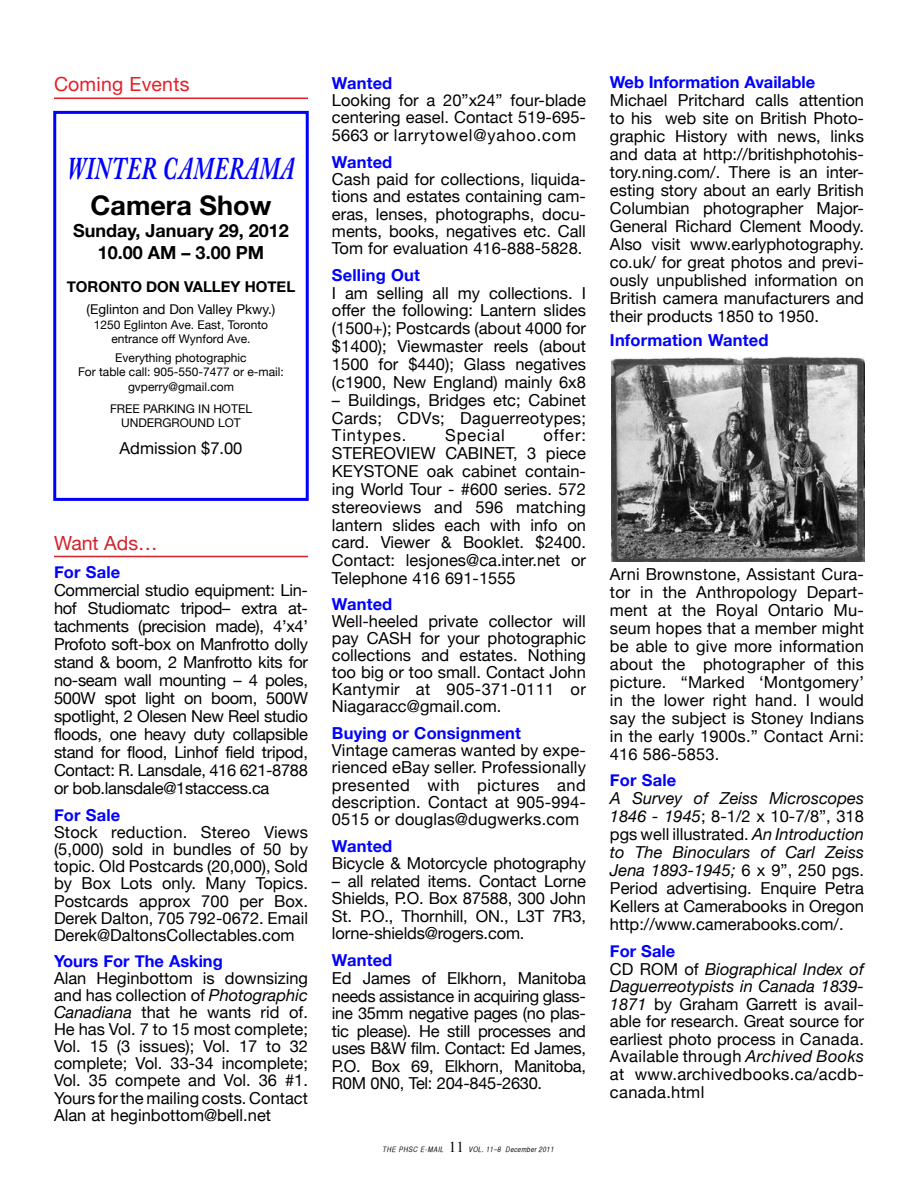
<style>
.page{position:relative;width:918px;height:1188px;background:#fff}
.page>*{position:absolute;margin:0;border:0;box-sizing:border-box;transform-origin:0 0}
.t1{font:italic 700 31.5px "Adobe Caslon Pro";letter-spacing:.04em;color:#00f;scale:.67 1}
.t2{font:700 27px "Helvetica Neue";color:#000}
.t3{font:19.5px "Helvetica Neue";letter-spacing:.01em;color:#e61e26}
.t4{font:19.5px "Helvetica Neue";color:#d2232a}
.t5{font:700 18px/21.6px "Helvetica Neue";color:#000;text-align:center}
.t6{font:16.5px/18px "Helvetica Neue";color:#000;text-align:justify}
.t7{font:700 16.5px "Helvetica Neue";letter-spacing:.01em;color:#00f}
.t8{font:16.5px "Helvetica Neue";letter-spacing:.055em;color:#000}
.t9{font:700 15px "Helvetica Neue";color:#000}
.t10{font:13.5px "Helvetica Neue";color:#000}
.t11{font:12px/14.4px "Helvetica Neue";color:#000;text-align:center}
.t12{font:7.5px "Helvetica CY Oblique";letter-spacing:.05em;color:#000}
.s1{font-style:italic}
.s2{font-family:"Times New Roman";font-size:15px}
.s3{font-weight:700;color:#00f}
</style>
<div class="page">
<hr style="left:54px;top:98px;width:254px;height:1px;background:#e61e26">
<hr style="left:54px;top:556px;width:254px;height:1px;background:#d2232a">
<div style="left:53px;top:111px;width:256px;height:390px;border:3px solid #00f"></div>
<img style="left:611px;top:356px;width:254px;height:206px">
<p class="t3" style="left:54px;top:72px;width:137px">Coming Events</p>
<h1 class="t1" style="left:68px;top:149px;width:340px">WINTER CAMERAMA</h1>
<h2 class="t2" style="left:91px;top:189px;width:182px">Camera Show</h2>
<p class="t5" style="left:73px;top:219px;width:217px">Sunday, January 29, 2012<br>10.00 AM – 3.00 PM</p>
<p class="t9" style="left:67px;top:277px;width:230px">TORONTO DON VALLEY HOTEL</p>
<p class="t10" style="left:87px;top:301px;width:190px">(Eglinton and Don Valley Pkwy.)</p>
<p class="t11" style="left:94px;top:317px;width:176px">1250 Eglinton Ave. East, Toronto entrance off Wynford Ave.</p>
<p class="t11" style="left:78px;top:350px;width:207px">Everything photographic<br>For table call: 905-550-7477 or e-mail: gvperry@gmail.com</p>
<p class="t11" style="left:110px;top:401px;width:143px">FREE PARKING IN HOTEL<br>UNDERGROUND LOT</p>
<p class="t6" style="left:120px;top:439px;width:124px">Admission $7.00</p>
<p class="t4" style="left:54px;top:531px;width:105px">Want Ads…</p>
<p class="t7" style="left:54px;top:562px;width:68px">For Sale</p>
<p class="t6" style="left:54px;top:581px;width:256px">Commercial studio equipment: Lin&shy;hof Studiomatc tripod– extra at&shy;tachments (precision made), 4’x4’ Profoto soft-box on Manfrotto dolly stand &amp; boom, 2 Manfrotto kits for no-seam wall mounting – 4 poles, 500W spot light on boom, 500W spotlight, 2 Olesen New Reel studio floods, one heavy duty collapsible stand for flood, Linhof field tripod, Contact: R. Lansdale, 416 621-8788 or bob.lansdale@1staccess.ca</p>
<p class="t7" style="left:54px;top:805px;width:68px">For Sale</p>
<p class="t6" style="left:54px;top:824px;width:256px;line-height:17.1px">Stock reduction. Stereo Views (5,000) sold in bundles of 50 by topic. Old Postcards (20,000), Sold by Box Lots only. Many Topics.<br>Postcards approx 700 per Box.<br>Derek Dalton, 705 792-0672. Email Derek@DaltonsCollectables.com</p>
<p class="t7" style="left:54px;top:951px;width:170px">Yours For The Asking</p>
<p class="t6" style="left:54px;top:969px;width:256px;line-height:17.1px">Alan Heginbottom is downsizing and has collection of <span class="s1">Photographic Canadiana</span> that he wants rid of.<br>He has Vol. 7 to 15 most complete; Vol. 15 (3 issues); Vol. 17 to 32 complete; Vol. 33-34 incomplete; Vol. 35 compete and Vol. 36 #1.<br>Yours for the mailing costs. Contact Alan at heginbottom@bell.net</p>
<p class="t7" style="left:332px;top:73px;width:62px">Wanted</p>
<p class="t6" style="left:332px;top:91px;width:255px;line-height:17.5px">Looking for a 20”x24” four-blade centering easel. Contact 519-695- 5663 or larrytowel@yahoo.com</p>
<p class="t7" style="left:332px;top:152px;width:62px">Wanted</p>
<p class="t6" style="left:332px;top:171px;width:256px;line-height:17.1px">Cash paid for collections, liquida&shy;tions and estates containing cam&shy;eras, lenses, photographs, docu&shy;ments, books, negatives etc. Call Tom for evaluation 416-888-5828.</p>
<p class="t7" style="left:332px;top:265px;width:89px">Selling Out</p>
<p class="t6" style="left:332px;top:284px;width:256px">I am selling all my collections. I offer the following: Lantern slides (1500+); Postcards (about 4000 for $1400); Viewmaster reels (about 1500 for $440); Glass negatives (c1900, New England) mainly 6x8</p>
<p class="t6" style="left:332px;top:391px;width:256px">– Buildings, Bridges etc; Cabinet Cards; CDVs; Daguerreotypes; Tintypes.</p>
<p class="t8" style="left:445px;top:426px;width:61px">Special</p>
<p class="t6" style="left:332px;top:426px;width:256px;text-indent:212px">offer:<br>STEREOVIEW CABINET, 3 piece KEYSTONE oak cabinet contain&shy;ing World Tour - #600 series. 572 stereoviews and 596 matching lantern slides each with info on card. Viewer &amp; Booklet. $2400.<br>Contact: lesjones@ca.inter.net or Telephone 416 691-1555</p>
<p class="t7" style="left:332px;top:594px;width:62px">Wanted</p>
<p class="t6" style="left:332px;top:612px;width:256px;line-height:17.1px">Well-heeled private collector will pay CASH for your photographic collections and estates. Nothing too big or too small. Contact John Kantymir at 905-371-0111 or Niagaracc@gmail.com.</p>
<p class="t7" style="left:332px;top:723px;width:191px">Buying or Consignment</p>
<p class="t6" style="left:332px;top:742px;width:256px;line-height:17.1px">Vintage cameras wanted by expe&shy;rienced eBay seller. Professionally presented with pictures and description. Contact at 905-994- 0515 or douglas@dugwerks.com</p>
<p class="t7" style="left:332px;top:836px;width:62px">Wanted</p>
<p class="t6" style="left:332px;top:854px;width:255px">Bicycle &amp; Motorcycle photography</p>
<p class="t6" style="left:332px;top:872px;width:256px;line-height:17.5px">– all related items. Contact Lorne Shields, P.O. Box 87588, 300 John St. P.O., Thornhill, ON., L3T 7R3, lorne-shields@rogers.com.</p>
<p class="t7" style="left:332px;top:950px;width:62px">Wanted</p>
<p class="t6" style="left:332px;top:969px;width:256px;line-height:17.5px">Ed James of Elkhorn, Manitoba needs assistance in acquiring glass&shy;ine 35mm negative pages (no plas&shy;tic please). He still processes and uses B&amp;W film. Contact: Ed James, P.O. Box 69, Elkhorn, Manitoba, R0M 0N0, Tel: 204-845-2630.</p>
<p class="t12" style="left:383px;top:1145px;width:173px">THE PHSC E-MAIL <span class="s2">11</span> VOL. 11–8 December 2011</p>
<p class="t7" style="left:610px;top:72px;width:207px">Web Information Available</p>
<p class="t6" style="left:610px;top:91px;width:256px">Michael Pritchard calls attention to his web site on British Photo&shy;graphic History with news, links and data at http://britishphotohis&shy;tory.ning.com/. There is an inter&shy;esting story about an early British Columbian photographer Major-General Richard Clement Moody.<br>Also visit www.earlyphotography. co.uk/ for great photos and previ&shy;ously unpublished information on British camera manufacturers and their products 1850 to 1950.</p>
<p class="t7" style="left:610px;top:330px;width:160px">Information Wanted</p>
<p class="t6" style="left:610px;top:565px;width:256px">Arni Brownstone, Assistant Cura&shy;tor in the Anthropology Depart&shy;ment at the Royal Ontario Mu&shy;seum hopes that a member might be able to give more information about the photographer of this picture. “Marked ‘Montgomery’ in the lower right hand. I would say the subject is Stoney Indians in the early 1900s.” Contact Arni:<br>416 586-5853.</p>
<p class="t7" style="left:610px;top:770px;width:68px">For Sale</p>
<p class="t6" style="left:610px;top:789px;width:256px"><span class="s1">A Survey of Zeiss Microscopes 1846 - 1945</span>; 8-1/2 x 10-7/8”, 318 pgs well illustrated. <span class="s1">An Introduction to The Binoculars of Carl Zeiss Jena 1893-1945;</span> 6 x 9”, 250 pgs.<br>Period advertising. Enquire Petra Kellers at Camerabooks in Oregon http://www.camerabooks.com/.</p>
<p class="t6" style="left:610px;top:942px;width:256px;line-height:17.5px;text-align:left"><span class="s3">For Sale<br></span>CD ROM of <span class="s1">Biographical Index of<br>Daguerreotypists in Canada 1839-<br>1871</span> by Graham Garrett is avail&shy;able for research. Great source for earliest photo process in Canada.<br>Available through <span class="s1">Archived Books </span>at www.archivedbooks.ca/acdb&shy;canada.html</p>
</div>
